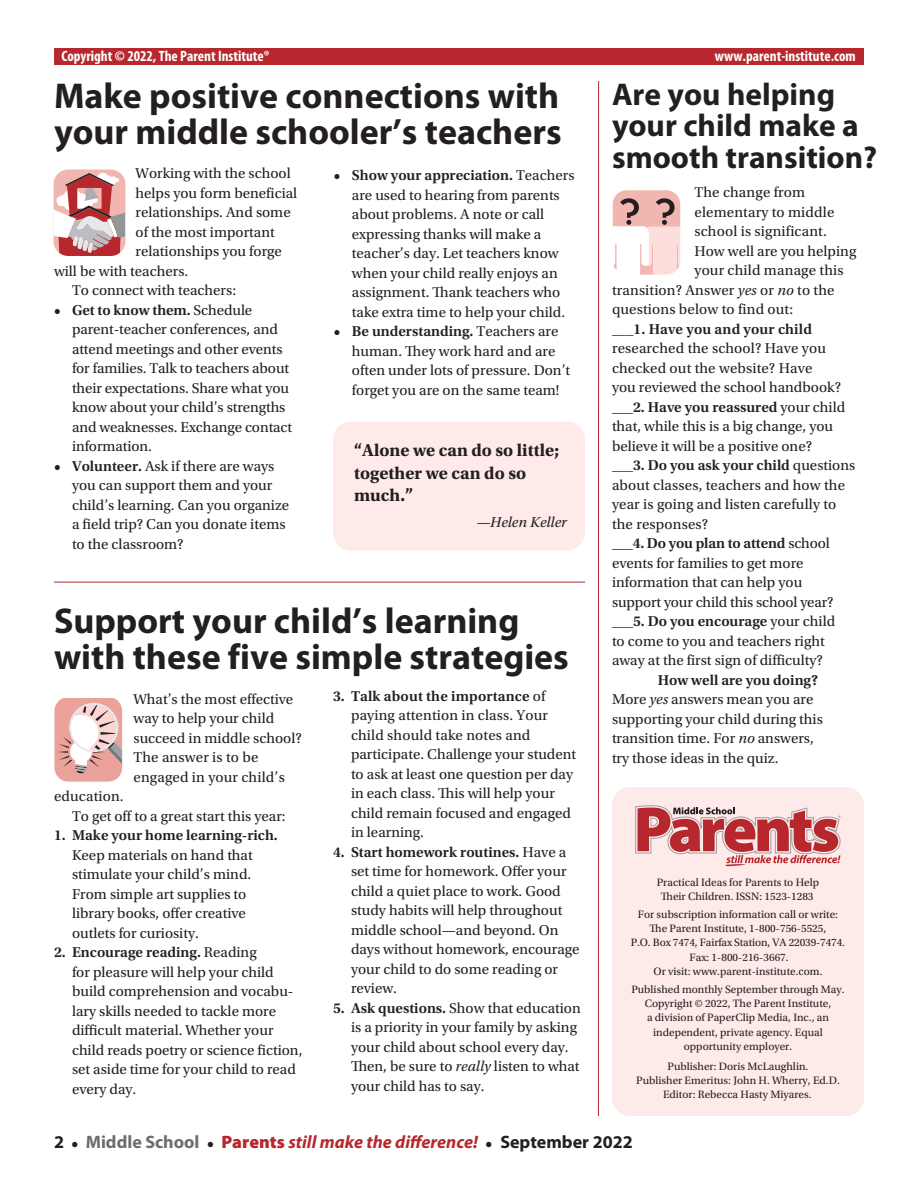
<style>
.page{position:relative;width:918px;height:1188px;background:#fff}
.page>*{position:absolute;margin:0;border:0;box-sizing:border-box;transform-origin:0 0}
.t1{font:700 36px/36px "Myriad Pro";color:#231f20}
.t2{font:700 31.5px/31.5px "Myriad Pro";color:#231f20}
.t3{font:italic 700 18px "Myriad Pro";color:#b6282d}
.t4{font:700 18px/22.5px "Utopia Std";color:#231f20}
.t5{font:15px/19.5px "Utopia Std";color:#231f20}
.t6{font:700 condensed 15px "Myriad Pro";color:#fff}
.t7{font:600 15px "Utopia Std";color:#231f20}
.t8{font:italic 15px "Utopia Std";color:#231f20}
.t9{font:11.25px/14.1px "Utopia Std";color:#231f20;text-align:center}
.s1{font-weight:600}
.s2{font-style:italic}
.s3{font-style:normal;color:#231f20}
.s4{font-family:"Utopia Std";font-style:normal;font-size:15px;color:#231f20}
.s5{font-style:normal;color:#6c6d70}
.s6{font-weight:900;font-style:normal}
</style>
<div class="page">
<div style="left:612px;top:787px;width:252px;height:329px;background:#feeae8;border-radius:18px"></div>
<svg style="left:635px;top:806px;width:206px;height:60px"></svg>
<div style="left:54px;top:49px;width:810px;height:16px;background:#b6282d"></div>
<svg style="left:53px;top:169px;width:73px;height:87px"></svg>
<svg style="left:612px;top:190px;width:69px;height:85px"></svg>
<svg style="left:54px;top:699px;width:69px;height:83px"></svg>
<div style="left:333px;top:422px;width:252px;height:129px;background:#feeae8;border-radius:18px"></div>
<hr style="left:54px;top:582px;width:531px;height:1px;background:#b6282d">
<hr style="left:598px;top:81px;width:1px;height:1035px;background:#b6282d">
<p class="t6" style="left:62px;top:46px;width:210px">Copyright © 2022, The Parent Institute®</p>
<p class="t6" style="left:715px;top:46px;width:142px">www.parent-institute.com</p>
<h1 class="t1" style="left:54px;top:77px;width:509px">Make positive connections with your middle schooler’s teachers</h1>
<p class="t5" style="left:136px;top:164px;width:157px">Working with the school</p>
<p class="t5" style="left:136px;top:183px;width:163px">helps you form beneficial</p>
<p class="t5" style="left:136px;top:203px;width:157px">relationships. And some</p>
<p class="t5" style="left:136px;top:222px;width:141px">of the most important</p>
<p class="t5" style="left:136px;top:242px;width:148px">relationships you forge</p>
<p class="t5" style="left:54px;top:261px;width:136px">will be with teachers.</p>
<p class="t5" style="left:72px;top:281px;width:166px">To connect with teachers:</p>
<p class="t5" style="left:72px;top:300px;width:222px;text-indent:-18px"><span class="s1">• Get to know them.</span> Schedule parent-teacher conferences, and attend meetings and other events for families. Talk to teachers about their expectations. Share what you know about your child’s strengths and weaknesses. Exchange contact information.</p>
<p class="t5" style="left:72px;top:456px;width:219px;text-indent:-18px"><span class="s1">• Volunteer.</span> Ask if there are ways you can support them and your child’s learning. Can you organize a field trip? Can you donate items to the classroom?</p>
<p class="t5" style="left:352px;top:166px;width:224px;text-indent:-18px"><span class="s1">• Show your appreciation.</span> Teachers are used to hearing from parents about problems. A note or call expressing thanks will make a teacher’s day. Let teachers know when your child really enjoys an assignment. Thank teachers who take extra time to help your child.</p>
<p class="t5" style="left:352px;top:322px;width:220px;text-indent:-18px"><span class="s1">• Be understanding.</span> Teachers are human. They work hard and are often under lots of pressure. Don’t forget you are on the same team!</p>
<p class="t4" style="left:354px;top:439px;width:206px">“Alone we can do so little; together we can do so much.”</p>
<p class="t8" style="left:476px;top:514px;width:92px">—Helen Keller</p>
<h1 class="t1" style="left:54px;top:602px;width:516px">Support your child’s learning with these five simple strategies</h1>
<p class="t5" style="left:134px;top:689px;width:170px">What’s the most effective way to help your child succeed in middle school?<br>The answer is to be engaged in your child’s</p>
<p class="t5" style="left:72px;top:787px;width:215px;text-indent:-18px">education.<br>To get off to a great start this year:</p>
<p class="t7" style="left:54px;top:827px;width:225px">1. Make your home learning-rich.</p>
<p class="t5" style="left:72px;top:845px;width:182px">Keep materials on hand that stimulate your child’s mind.<br>From simple art supplies to library books, offer creative outlets for curiosity.</p>
<p class="t5" style="left:72px;top:943px;width:232px;text-indent:-18px"><span class="s1">2. Encourage reading.</span> Reading<br>for pleasure will help your child build comprehension and vocabu&shy;lary skills needed to tackle more difficult material. Whether your child reads poetry or science fiction, set aside time for your child to read every day.</p>
<p class="t5" style="left:351px;top:686px;width:227px;text-indent:-18px"><span class="s1">3. Talk about the importance</span> of paying attention in class. Your child should take notes and participate. Challenge your student to ask at least one question per day in each class. This will help your child remain focused and engaged in learning.</p>
<p class="t5" style="left:351px;top:842px;width:230px;text-indent:-18px"><span class="s1">4. Start homework routines.</span> Have a set time for homework. Offer your child a quiet place to work. Good study habits will help throughout middle school—and beyond. On days without homework, encourage your child to do some reading or review.</p>
<p class="t5" style="left:351px;top:998px;width:231px;text-indent:-18px"><span class="s1">5. Ask questions.</span> Show that education is a priority in your family by asking your child about school every day.<br>Then, be sure to <span class="s2">really</span> listen to what your child has to say.</p>
<h2 class="t2" style="left:612px;top:77px;width:267px">Are you helping your child make a smooth transition?</h2>
<p class="t5" style="left:694px;top:183px;width:112px">The change from</p>
<p class="t5" style="left:694px;top:203px;width:141px">elementary to middle</p>
<p class="t5" style="left:694px;top:222px;width:134px">school is significant.</p>
<p class="t5" style="left:694px;top:242px;width:163px">How well are you helping</p>
<p class="t5" style="left:694px;top:261px;width:151px">your child manage this</p>
<p class="t5" style="left:612px;top:281px;width:224px">transition? Answer <span class="s2">yes</span> or <span class="s2">no</span> to the</p>
<p class="t5" style="left:612px;top:300px;width:183px">questions below to find out:</p>
<p class="t7" style="left:612px;top:321px;width:201px">___1. Have you and your child</p>
<p class="t5" style="left:612px;top:339px;width:245px">researched the school? Have you checked out the website? Have<br>you reviewed the school handbook? <span class="s1">___2. Have you reassured</span> your child that, while this is a big change, you believe it will be a positive one?<br><span class="s1">___3. Do you ask your child</span> questions about classes, teachers and how the year is going and listen carefully to the responses?<br><span class="s1">___4. Do you plan to attend</span> school events for families to get more information that can help you support your child this school year? <span class="s1">___5. Do you encourage</span> your child<br>to come to you and teachers right away at the first sign of difficulty?</p>
<p class="t5" style="left:612px;top:671px;width:212px;text-indent:46px"><span class="s1">How well are you doing?<br></span>More <span class="s2">yes</span> answers mean you are supporting your child during this transition time. For <span class="s2">no</span> answers, try those ideas in the quiz.</p>
<p class="t9" style="left:657px;top:875px;width:164px">Practical Ideas for Parents to Help<br>Their Children. ISSN: 1523-1283</p>
<p class="t9" style="left:631px;top:908px;width:216px">For subscription information call or write:<br>The Parent Institute, 1-800-756-5525,<br>P.O. Box 7474, Fairfax Station, VA 22039-7474.<br>Fax: 1-800-216-3667.<br>Or visit: www.parent-institute.com.</p>
<p class="t9" style="left:631px;top:983px;width:215px">Published monthly September through May.<br>Copyright © 2022, The Parent Institute,<br>a division of PaperClip Media, Inc., an independent, private agency. Equal opportunity employer.</p>
<p class="t9" style="left:636px;top:1059px;width:205px">Publisher: Doris McLaughlin.<br>Publisher Emeritus: John H. Wherry, Ed.D.<br>Editor: Rebecca Hasty Miyares.</p>
<p class="t3" style="left:54px;top:1130px;width:580px"><span class="s3">2</span> <span class="s4">•</span> <span class="s5">Middle School</span> <span class="s4">•</span> <span class="s6">Parents</span> still make the difference! <span class="s4">•</span> <span class="s3">September 2022</span></p>
</div>
